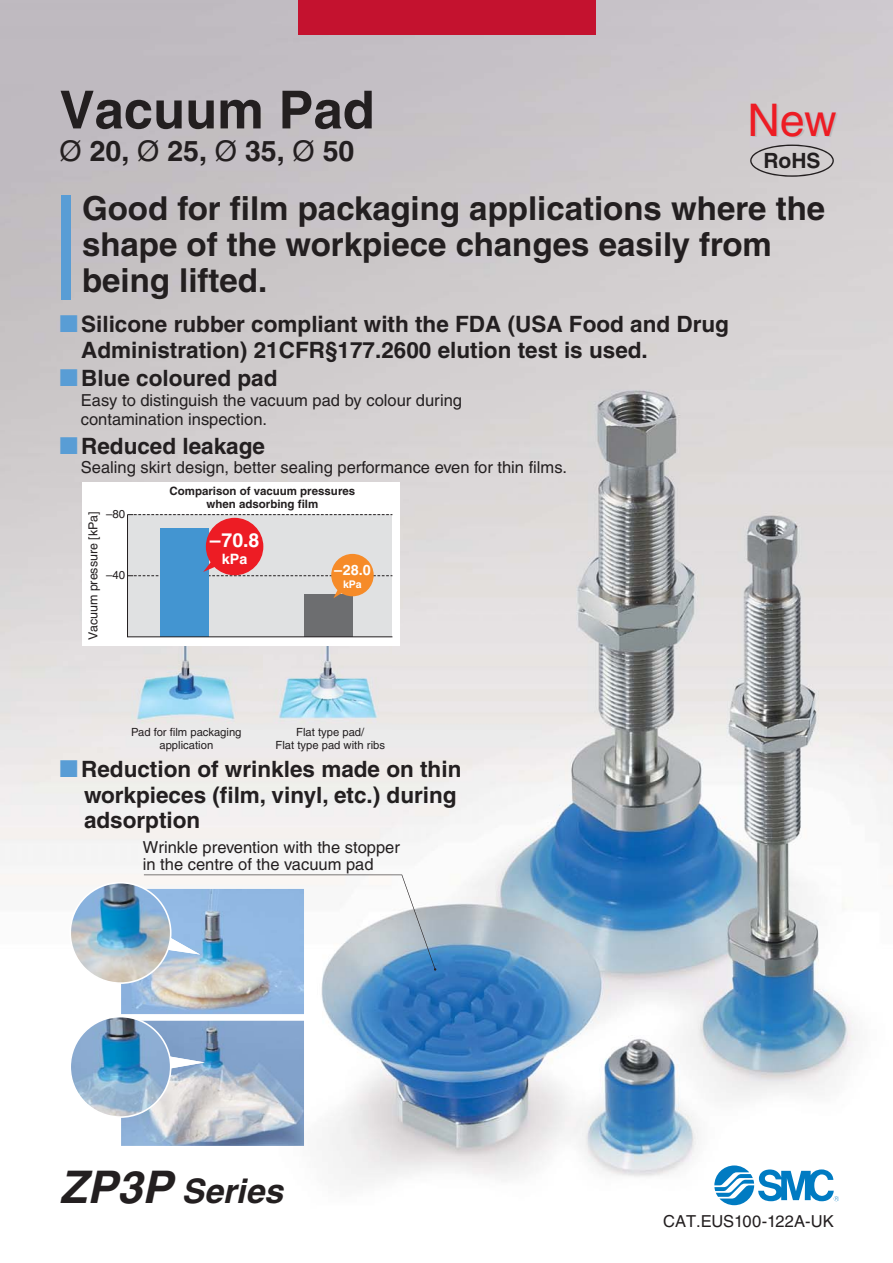
<style>
.page{position:relative;width:893px;height:1263px;background:#fff}
.page>*{position:absolute;margin:0;border:0;box-sizing:border-box;transform-origin:0 0}
.t1{font:700 52.5px "Helvetica";color:#231f20}
.t2{font:45px "Helvetica";color:#ed1c24}
.t3{font:italic 700 33.75px "Helvetica";color:#231f20}
.t4{font:700 33px/36px "Helvetica";color:#231f20}
.t5{font:700 28.5px "Helvetica";color:#231f20}
.t6{font:700 22.5px/25.5px "Helvetica";color:#231f20}
.t7{font:700 21px "Helvetica";color:#231f20}
.t8{font:700 19.5px "Helvetica";color:#fff}
.t9{font:16.5px/19.5px "Helvetica";color:#231f20}
.t10{font:700 14.4px "Helvetica";color:#fff}
.t11{font:700 14.25px "Helvetica";color:#fff}
.t12{font:12.45px "Helvetica";color:#231f20}
.t13{font:700 11.55px/12.5px "Helvetica";color:#231f20;text-align:center}
.t14{font:11.55px "Helvetica";color:#231f20}
.t15{font:11.25px/13.5px "Helvetica";color:#231f20;text-align:center}
.t16{font:700 10.5px "Helvetica";color:#fff}
.s1{font-weight:400}
.s2{font-family:"European Pi Three";font-weight:400;color:#599dd5}
.s3{font-size:45px}
</style>
<div class="page">
<img style="left:0;top:0;width:892px;height:1206px">
<img style="left:121px;top:645px;width:128px;height:89px">
<img style="left:263px;top:645px;width:128px;height:89px">
<div style="left:61px;top:196px;width:10px;height:104px;background:#599dd5"></div>
<img style="left:121px;top:984px;width:183px;height:30px">
<img style="left:121px;top:1021px;width:183px;height:125px">
<svg style="left:69px;top:875px;width:367px;height:109px"></svg>
<svg style="left:69px;top:1016px;width:136px;height:102px;background:#9bb9d2"></svg>
<div style="left:82px;top:482px;width:318px;height:163px;background:#fff"></div>
<svg style="left:127px;top:514px;width:266px;height:124px;background:#beb6bc"></svg>
<svg style="left:750px;top:145px;width:83px;height:32px;background:#c1bdbe"></svg>
<svg style="left:714px;top:1165px;width:124px;height:40px"></svg>
<div style="left:298px;top:0;width:297px;height:34px;background:#c4122f"></div>
<h1 class="t1" style="left:60px;top:91px;width:317px">Vacuum Pad</h1>
<h3 class="t5" style="left:60px;top:141px;width:296px"><span class="s1">Ø</span> 20, <span class="s1">Ø</span> 25, <span class="s1">Ø</span> 35, <span class="s1">Ø</span> 50</h3>
<h2 class="t2" style="left:747px;top:104px;width:91px">New</h2>
<p class="t7" style="left:763px;top:153px;width:59px">RoHS</p>
<h3 class="t4" style="left:82px;top:194px;width:744px">Good for film packaging applications where the shape of the workpiece changes easily from being lifted.</h3>
<h3 class="t6" style="left:81px;top:314px;width:649px;text-indent:-22px"><span class="s2">-</span> Silicone rubber compliant with the FDA (USA Food and Drug<br>Administration) 21CFR§177.2600 elution test is used.</h3>
<h3 class="t6" style="left:60px;top:368px;width:219px"><span class="s2">-</span> Blue coloured pad</h3>
<p class="t9" style="left:81px;top:392px;width:383px">Easy to distinguish the vacuum pad by colour during contamination inspection.</p>
<h3 class="t6" style="left:60px;top:436px;width:207px"><span class="s2">-</span> Reduced leakage</h3>
<p class="t9" style="left:81px;top:460px;width:487px">Sealing skirt design, better sealing performance even for thin films.</p>
<p class="t14" style="left:106px;top:510px;width:21px">–80</p>
<p class="t12" style="left:88px;top:640px;width:130px;rotate:-90deg">Vacuum pressure [kPa]</p>
<p class="t14" style="left:106px;top:571px;width:21px">–40</p>
<p class="t13" style="left:169px;top:486px;width:187px">Comparison of vacuum pressures when adsorbing film</p>
<p class="t8" style="left:210px;top:533px;width:51px">–70.8</p>
<p class="t11" style="left:222px;top:554px;width:27px">kPa</p>
<p class="t10" style="left:334px;top:565px;width:38px">–28.0</p>
<p class="t16" style="left:343px;top:580px;width:20px">kPa</p>
<p class="t15" style="left:131px;top:727px;width:112px">Pad for film packaging application</p>
<p class="t15" style="left:275px;top:727px;width:111px">Flat type pad/<br>Flat type pad with ribs</p>
<h3 class="t6" style="left:84px;top:759px;width:379px;text-indent:-24px"><span class="s2">-</span> Reduction of wrinkles made on thin workpieces (film, vinyl, etc.) during adsorption</h3>
<p class="t9" style="left:143px;top:841px;width:259px;line-height:16.5px">Wrinkle prevention with the stopper in the centre of the vacuum pad</p>
<h3 class="t3" style="left:60px;top:1179px;width:225px"><span class="s3">ZP3P</span> Series</h3>
<p class="t9" style="left:663px;top:1214px;width:172px">CAT.EUS100-122A-UK</p>
</div>
